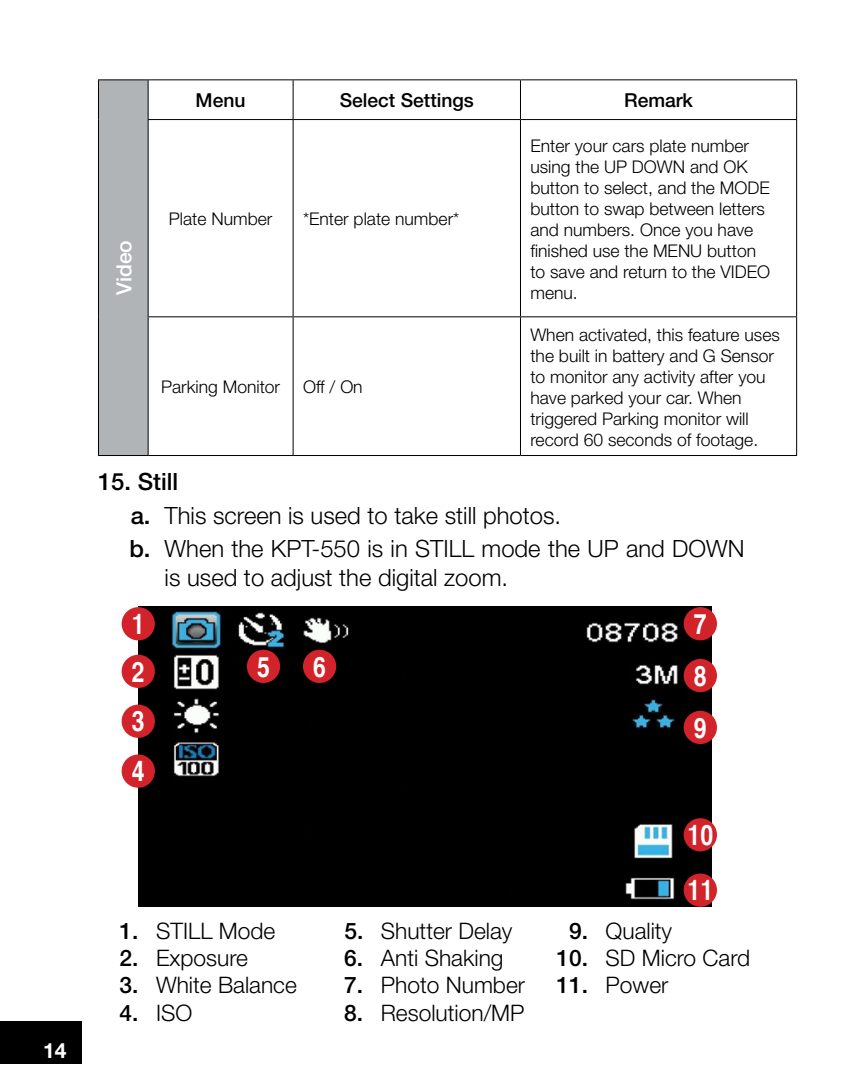
<style>
.page{position:relative;width:844px;height:1092px;background:#fff}
.page>*{position:absolute;margin:0;border:0;box-sizing:border-box;transform-origin:0 0}
.t1{font:700 condensed 28px/49px "Helvetica";color:#fff;text-align:justify}
.t2{font:300 23.8px/33.6px "Helvetica Neue";color:#000}
.t3{font:300 22.75px "Helvetica Neue";color:#000}
.t4{font:500 21px "Helvetica Neue";color:#fff}
.t5{font:700 21px "Helvetica Neue";color:#fff}
.t6{font:500 19.25px "Helvetica Neue";color:#000}
.t7{font:300 17.5px/21px "Helvetica Neue";color:#000}
.s1{font-weight:500}
</style>
<div class="page">
<div style="left:0;top:1021px;width:81px;height:42px;background:#000"></div>
<div style="left:98px;top:80px;width:50px;height:375px;background:#b1b4b6"></div>
<hr style="left:148px;top:79px;width:145px;height:1px;background:#000">
<hr style="left:147px;top:80px;width:2px;height:39px;background:#000">
<hr style="left:293px;top:79px;width:227px;height:1px;background:#000">
<hr style="left:292px;top:80px;width:1px;height:39px;background:#000">
<hr style="left:520px;top:79px;width:276px;height:1px;background:#000">
<hr style="left:519px;top:80px;width:2px;height:39px;background:#000">
<hr style="left:795px;top:80px;width:2px;height:39px;background:#000">
<hr style="left:98px;top:79px;width:50px;height:1px;background:#000">
<hr style="left:98px;top:80px;width:1px;height:39px;background:#000">
<hr style="left:98px;top:119px;width:1px;height:198px;background:#000">
<hr style="left:98px;top:317px;width:1px;height:138px;background:#000">
<hr style="left:98px;top:455px;width:50px;height:1px;background:#000">
<hr style="left:148px;top:119px;width:145px;height:1px;background:#000">
<hr style="left:147px;top:120px;width:2px;height:196px;background:#000">
<hr style="left:293px;top:119px;width:227px;height:1px;background:#000">
<hr style="left:292px;top:120px;width:1px;height:196px;background:#000">
<hr style="left:520px;top:119px;width:276px;height:1px;background:#000">
<hr style="left:519px;top:120px;width:2px;height:196px;background:#000">
<hr style="left:795px;top:120px;width:2px;height:196px;background:#000">
<hr style="left:148px;top:316px;width:145px;height:1px;background:#000">
<hr style="left:147px;top:317px;width:2px;height:138px;background:#000">
<hr style="left:293px;top:316px;width:227px;height:1px;background:#000">
<hr style="left:292px;top:317px;width:1px;height:138px;background:#000">
<hr style="left:520px;top:316px;width:276px;height:1px;background:#000">
<hr style="left:519px;top:317px;width:2px;height:138px;background:#000">
<hr style="left:795px;top:317px;width:2px;height:138px;background:#000">
<hr style="left:148px;top:455px;width:145px;height:1px;background:#000">
<hr style="left:293px;top:455px;width:227px;height:1px;background:#000">
<hr style="left:520px;top:455px;width:276px;height:1px;background:#000">
<img style="left:138px;top:606px;width:573px;height:300px">
<div style="left:122px;top:607px;width:33px;height:33px;background:#d2232a;border-radius:50%"></div>
<div style="left:122px;top:654px;width:33px;height:34px;background:#d2232a;border-radius:50%"></div>
<div style="left:122px;top:704px;width:33px;height:33px;background:#d2232a;border-radius:50%"></div>
<div style="left:122px;top:754px;width:33px;height:33px;background:#d2232a;border-radius:50%"></div>
<div style="left:247px;top:649px;width:33px;height:34px;background:#d2232a;border-radius:50%"></div>
<div style="left:303px;top:649px;width:33px;height:34px;background:#d2232a;border-radius:50%"></div>
<div style="left:683px;top:607px;width:33px;height:33px;background:#d2232a;border-radius:50%"></div>
<div style="left:683px;top:659px;width:33px;height:33px;background:#d2232a;border-radius:50%"></div>
<div style="left:683px;top:710px;width:33px;height:34px;background:#d2232a;border-radius:50%"></div>
<div style="left:683px;top:873px;width:33px;height:33px;background:#d2232a;border-radius:50%"></div>
<div style="left:683px;top:818px;width:33px;height:33px;background:#d2232a;border-radius:50%"></div>
<p class="t5" style="left:43px;top:1037px;width:25px">14</p>
<p class="t4" style="left:111px;top:295px;width:57px;rotate:-90deg">Video</p>
<p class="t6" style="left:195px;top:89px;width:51px">Menu</p>
<p class="t6" style="left:339px;top:89px;width:136px">Select Settings</p>
<p class="t6" style="left:624px;top:89px;width:70px">Remark</p>
<p class="t7" style="left:169px;top:208px;width:105px">Plate Number</p>
<p class="t7" style="left:303px;top:208px;width:158px">*Enter plate number*</p>
<p class="t7" style="left:530px;top:134px;width:241px">Enter your cars plate number using the UP DOWN and OK button to select, and the MODE button to swap between letters and numbers. Once you have finished use the MENU button to save and return to the VIDEO menu.</p>
<p class="t7" style="left:530px;top:323px;width:251px">When activated, this feature uses the built in battery and G Sensor to monitor any activity after you have parked your car. When triggered Parking monitor will record 60 seconds of footage.</p>
<h2 class="t2" style="left:129px;top:464px;width:616px;text-indent:-31px"><span class="s1">15. Still<br>a.</span> This screen is used to take still photos.<br><span class="s1">b.</span> When the KPT-550 is in STILL mode the UP and DOWN</h2>
<h2 class="t2" style="left:164px;top:560px;width:345px">is used to adjust the digital zoom.</h2>
<h1 class="t1" style="left:132px;top:599px;width:14px">1<br>2<br>3<br>4</h1>
<p class="t7" style="left:161px;top:376px;width:120px">Parking Monitor</p>
<p class="t7" style="left:303px;top:376px;width:61px">Off / On</p>
<h1 class="t1" style="left:693px;top:598px;width:14px;line-height:51.8px">7<br>8<br>9</h1>
<h1 class="t1" style="left:257px;top:642px;width:14px">5</h1>
<h1 class="t1" style="left:313px;top:642px;width:14px">6</h1>
<h1 class="t1" style="left:687px;top:810px;width:27px">10</h1>
<h3 class="t3" style="left:120px;top:916px;width:157px"><span class="s1">1.</span> STILL Mode</h3>
<h3 class="t3" style="left:119px;top:943px;width:130px"><span class="s1">2.</span> Exposure</h3>
<h3 class="t3" style="left:119px;top:971px;width:179px"><span class="s1">3.</span> White Balance</h3>
<h3 class="t3" style="left:119px;top:998px;width:74px"><span class="s1">4.</span> ISO</h3>
<h3 class="t3" style="left:344px;top:916px;width:169px"><span class="s1">5.</span> Shutter Delay</h3>
<h3 class="t3" style="left:344px;top:943px;width:161px"><span class="s1">6.</span> Anti Shaking</h3>
<h3 class="t3" style="left:344px;top:971px;width:182px"><span class="s1">7.</span> Photo Number</h3>
<h3 class="t3" style="left:344px;top:998px;width:182px"><span class="s1">8.</span> Resolution/MP</h3>
<h1 class="t1" style="left:687px;top:866px;width:27px">11</h1>
<h3 class="t3" style="left:569px;top:916px;width:105px"><span class="s1">9.</span> Quality</h3>
<h3 class="t3" style="left:556px;top:943px;width:195px"><span class="s1">10.</span> SD Micro Card</h3>
<h3 class="t3" style="left:556px;top:971px;width:113px"><span class="s1">11.</span> Power</h3>
</div>
